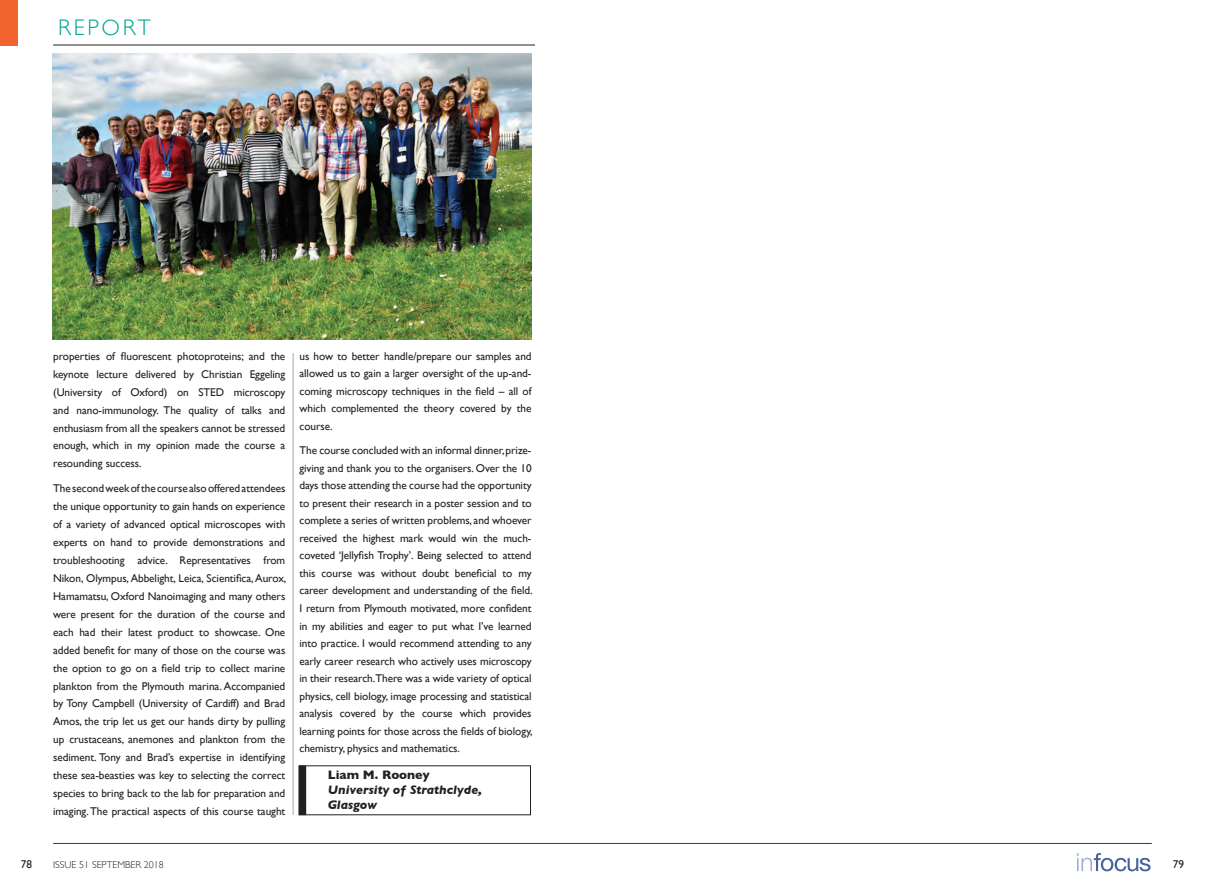
<style>
.page{position:relative;width:1205px;height:886px;background:#fff}
.page>*{position:absolute;margin:0;border:0;box-sizing:border-box;transform-origin:0 0}
.t1{font:300 22.5px "Gill Sans";letter-spacing:.12em;color:#00a491}
.body_text{font:italic 700 12.5px/15px "Gill Sans";color:#231f20}
.body_text-2{font:700 12.5px "Gill Sans";color:#231f20}
.body_text-3{font:11.25px/17.9px "Gill Sans";letter-spacing:-.005em;color:#231f20;text-align:justify}
.t2{font:300 10px "Gill Sans";color:#231f20}
</style>
<div class="page">
<svg style="left:1077px;top:853px;width:73px;height:18px"></svg>
<hr style="left:53px;top:843px;width:1099px;height:1px;background:#1b4064">
<div style="left:0;top:0;width:17px;height:45px;background:#f2642f"></div>
<hr style="left:53px;top:45px;width:482px;height:1px;background:#231f20">
<div style="left:299px;top:765px;width:7px;height:50px;background:#231f20"></div>
<img style="left:53px;top:53px;width:478px;height:286px">
<hr style="left:293px;top:353px;width:1px;height:462px;background:#a8a9ad">
<p class="t1" style="left:58px;top:10px;width:94px">REPORT</p>
<p class="body_text-3" style="left:53px;top:347px;width:234px">properties of fluorescent photoproteins; and the keynote lecture delivered by Christian Eggeling (University of Oxford) on STED microscopy and nano-immunology. The quality of talks and enthusiasm from all the speakers cannot be stressed enough, which in my opinion made the course a resounding success.</p>
<p class="body_text-3" style="left:53px;top:479px;width:235px">The second week of the course also offered attendees the unique opportunity to gain hands on experience of a variety of advanced optical microscopes with experts on hand to provide demonstrations and troubleshooting advice. Representatives from Nikon, Olympus, Abbelight, Leica, Scientifica, Aurox, Hamamatsu, Oxford Nanoimaging and many others were present for the duration of the course and each had their latest product to showcase. One added benefit for many of those on the course was the option to go on a field trip to collect marine plankton from the Plymouth marina. Accompanied by Tony Campbell (University of Cardiff) and Brad Amos, the trip let us get our hands dirty by pulling up crustaceans, anemones and plankton from the sediment. Tony and Brad’s expertise in identifying these sea-beasties was key to selecting the correct species to bring back to the lab for preparation and imaging. The practical aspects of this course taught</p>
<p class="body_text-3" style="left:299px;top:347px;width:234px;line-height:17.5px">us how to better handle/prepare our samples and allowed us to gain a larger oversight of the up-and&shy;coming microscopy techniques in the field – all of which complemented the theory covered by the course.</p>
<p class="body_text-3" style="left:299px;top:442px;width:235px;line-height:17.5px">The course concluded with an informal dinner, prize&shy;giving and thank you to the organisers. Over the 10 days those attending the course had the opportunity to present their research in a poster session and to complete a series of written problems, and whoever received the highest mark would win the much&shy;coveted ‘Jellyfish Trophy’. Being selected to attend this course was without doubt beneficial to my career development and understanding of the field.<br>I return from Plymouth motivated, more confident in my abilities and eager to put what I’ve learned into practice. I would recommend attending to any early career research who actively uses microscopy in their research.There was a wide variety of optical physics, cell biology, image processing and statistical analysis covered by the course which provides learning points for those across the fields of biology, chemistry, physics and mathematics.</p>
<p class="body_text-2" style="left:328px;top:765px;width:104px">Liam M. Rooney</p>
<p class="body_text" style="left:328px;top:782px;width:156px">University of Strathclyde,<br>Glasgow</p>
<p class="body_text-3" style="left:21px;top:855px;width:13px">78</p>
<p class="t2" style="left:53px;top:856px;width:112px">ISSUE 51 SEPTEMBER 2018</p>
<p class="body_text-3" style="left:1173px;top:855px;width:13px">79</p>
</div>
